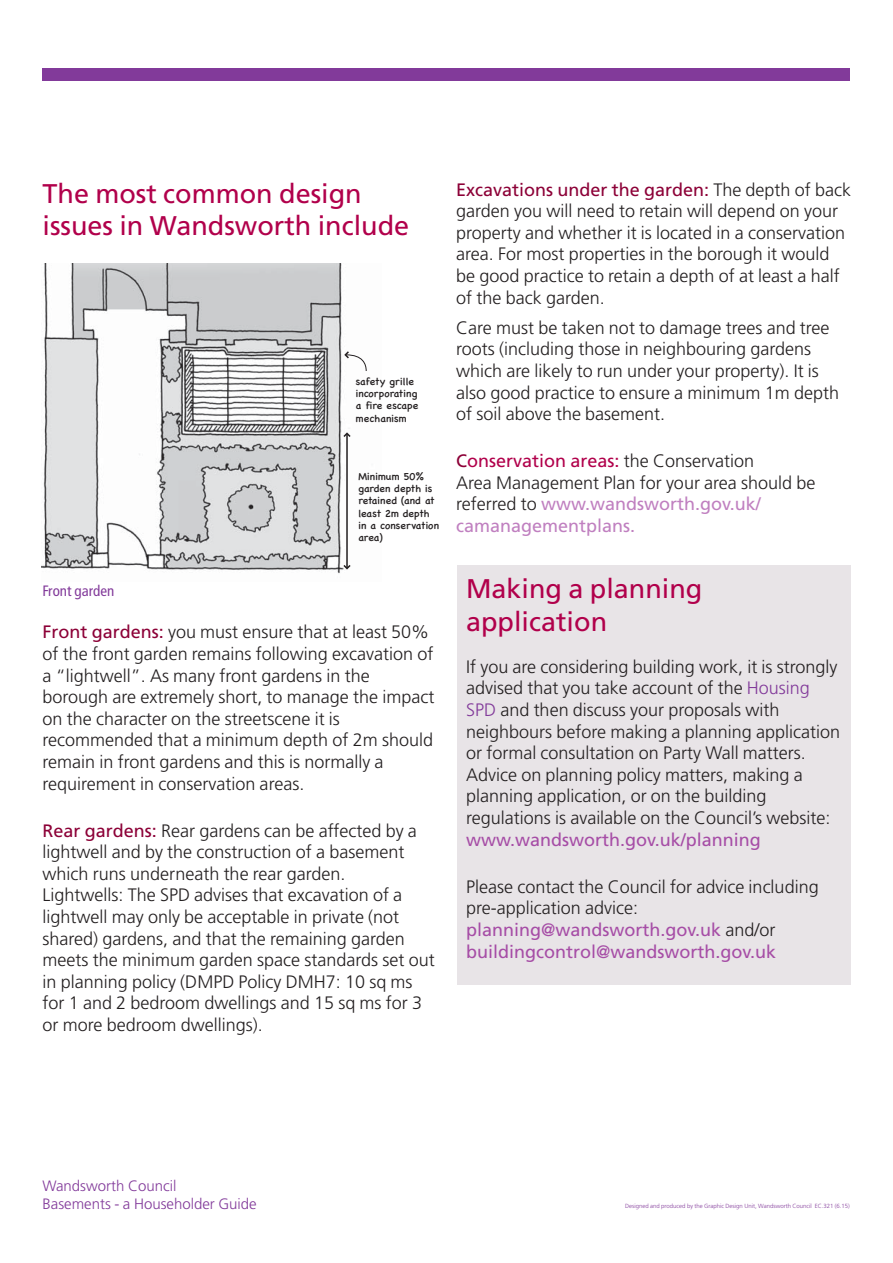
<style>
.page{position:relative;width:893px;height:1263px;background:#fff}
.page>*{position:absolute;margin:0;border:0;box-sizing:border-box;transform-origin:0 0}
.t1{font:27px/32.4px "Frutiger LT";color:#b1004b}
.t2{font:300 18px/21.6px "Frutiger LT";color:#231f20}
.t3{font:18px "Frutiger LT";color:#a64da6}
.t4{font:300 15px/18px "Frutiger LT";color:#823a9a}
.t5{font:condensed 15px "Frutiger LT";color:#823a9a}
.t6{font:10.5px/12.3px "Chalkboard SE";color:#231f20}
.t7{font:300 6px "Frutiger LT";color:#823a9a}
.s1{font-weight:400;color:#8c0037}
.s2{font-weight:400;color:#b1004b}
.s3{font-weight:400;color:#c080c0}
.s4{color:#823a9a}
.s5{font-weight:400;color:#a64da6}
</style>
<div class="page">
<div style="left:43px;top:68px;width:807px;height:13px;background:#823a9a"></div>
<img style="left:41px;top:264px;width:307px;height:310px">
<svg style="left:344px;top:351px;width:23px;height:21px"></svg>
<hr style="left:347px;top:434px;width:1px;height:134px;background:#231f20">
<svg style="left:343px;top:432px;width:8px;height:5px"></svg>
<svg style="left:343px;top:565px;width:8px;height:4px"></svg>
<div style="left:457px;top:565px;width:393px;height:420px;background:#e8e4e7"></div>
<h1 class="t1" style="left:43px;top:179px;width:368px">The most common design issues in Wandsworth include</h1>
<p class="t6" style="left:356px;top:376px;width:64px">safety grille incorporating a fire escape mechanism</p>
<p class="t6" style="left:358px;top:471px;width:82px">Minimum 50% garden depth is retained (and at least 2m depth in a conservation area)</p>
<p class="t2" style="left:456px;top:180px;width:396px"><span class="s1">Excavations under the garden:</span> The depth of back garden you will need to retain will depend on your property and whether it is located in a conservation area. For most properties in the borough it would be good practice to retain a depth of at least a half of the back garden.</p>
<p class="t2" style="left:456px;top:318px;width:384px">Care must be taken not to damage trees and tree roots (including those in neighbouring gardens which are likely to run under your property). It is also good practice to ensure a minimum 1m depth of soil above the basement.</p>
<p class="t2" style="left:456px;top:452px;width:361px"><span class="s1">C</span><span class="s2">onservation areas:</span> the Conservation<br>Area Management Plan for your area should be referred to <span class="s3">www.wandsworth.gov.uk/ camanagementplans.</span></p>
<p class="t5" style="left:43px;top:584px;width:73px">Front garden</p>
<h1 class="t1" style="left:466px;top:575px;width:238px">Making a planning application</h1>
<p class="t2" style="left:466px;top:657px;width:376px">If you are considering building work, it is strongly advised that you take account of the <span class="s4">Housing SPD</span> and then discuss your proposals with neighbours before making a planning application or formal consultation on Party Wall matters.<br>Advice on planning policy matters, making a planning application, or on the building regulations is available on the Council’s website:</p>
<p class="t3" style="left:466px;top:832px;width:296px">www.wandsworth.gov.uk/planning</p>
<p class="t2" style="left:466px;top:877px;width:354px">Please contact the Council for advice including pre-application advice: <span class="s5">planning@wandsworth.gov.uk</span> and/or <span class="s5">buildingcontrol@wandsworth.gov.uk</span></p>
<p class="t2" style="left:43px;top:623px;width:393px"><span class="s1">Front gardens:</span> you must ensure that at least 50% of the front garden remains following excavation of a “lightwell”. As many front gardens in the borough are extremely short, to manage the impact on the character on the streetscene it is recommended that a minimum depth of 2m should remain in front gardens and this is normally a requirement in conservation areas.</p>
<p class="t2" style="left:43px;top:821px;width:394px"><span class="s1">Rear gardens:</span> Rear gardens can be affected by a lightwell and by the construction of a basement which runs underneath the rear garden.<br>Lightwells: The SPD advises that excavation of a lightwell may only be acceptable in private (not shared) gardens, and that the remaining garden meets the minimum garden space standards set out in planning policy (DMPD Policy DMH7: 10 sq ms for 1 and 2 bedroom dwellings and 15 sq ms for 3 or more bedroom dwellings).</p>
<p class="t4" style="left:43px;top:1178px;width:216px">Wandsworth Council<br>Basements - a Householder Guide</p>
<p class="t7" style="left:625px;top:1203px;width:226px">Designed and produced by the Graphic Design Unit, Wandsworth Council EC.321 (6.15)</p>
</div>
